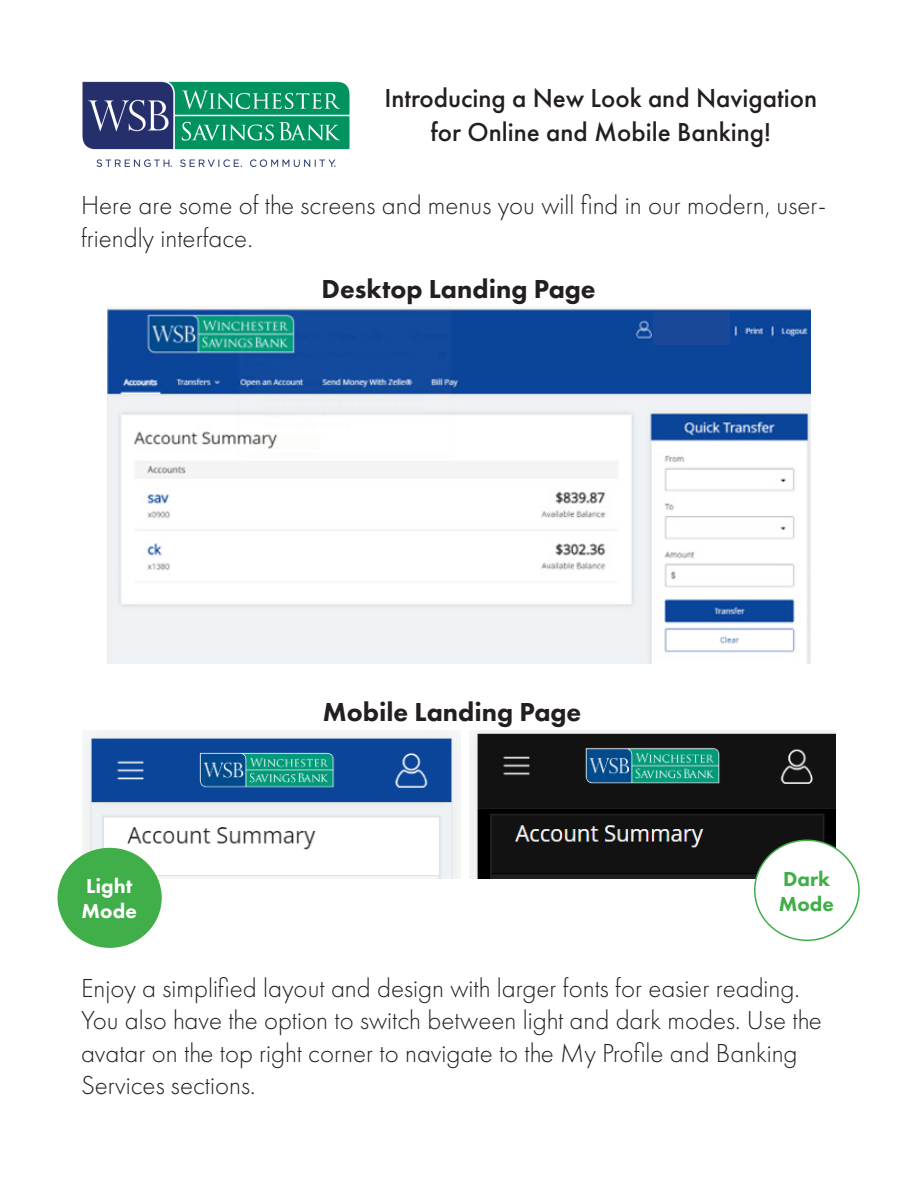
<style>
.page{position:relative;width:918px;height:1188px;background:#fff}
.page>*{position:absolute;margin:0;border:0;box-sizing:border-box;transform-origin:0 0}
.t1{font:300 27px/32.4px "Futura PT";color:#231f20}
.t2{font:500 27px "Futura PT";color:#231f20}
.t3{font:800 27px "Futura PT";color:#231f20}
.t4{font:800 21px/25.2px "Futura PT";color:#fff}
.t5{font:800 21px/25.2px "Futura PT";color:#40ae49}
</style>
<div class="page">
<img style="left:108px;top:307px;width:702px;height:356px">
<img style="left:469px;top:730px;width:367px;height:148px">
<img style="left:83px;top:730px;width:378px;height:148px">
<div style="left:653px;top:313px;width:77px;height:31px;background:#184897"></div>
<div style="left:57px;top:848px;width:105px;height:100px;background:#40ae49;border-radius:50%"></div>
<div style="left:755px;top:840px;width:104px;height:100px;background:#fff;border-radius:50%"></div>
<div style="left:754px;top:839px;width:106px;height:102px;border:2px solid #40ae49;border-radius:50%"></div>
<img style="left:82px;top:81px;width:268px;height:86px">
<p class="t2" style="left:384px;top:82px;width:434px">Introducing a New Look and Navigation</p>
<p class="t2" style="left:431px;top:116px;width:342px">for Online and Mobile Banking!</p>
<p class="t1" style="left:81px;top:189px;width:747px">Here are some of the screens and menus you will find in our modern, user&shy;friendly interface.</p>
<p class="t3" style="left:322px;top:272px;width:276px">Desktop Landing Page</p>
<p class="t3" style="left:323px;top:695px;width:260px">Mobile Landing Page</p>
<p class="t4" style="left:82px;top:873px;width:57px">Light<br>Mode</p>
<p class="t5" style="left:779px;top:866px;width:57px">Dark<br>Mode</p>
<p class="t1" style="left:81px;top:972px;width:742px">Enjoy a simplified layout and design with larger fonts for easier reading.<br>You also have the option to switch between light and dark modes. Use the avatar on the top right corner to navigate to the My Profile and Banking Services sections.</p>
</div>
